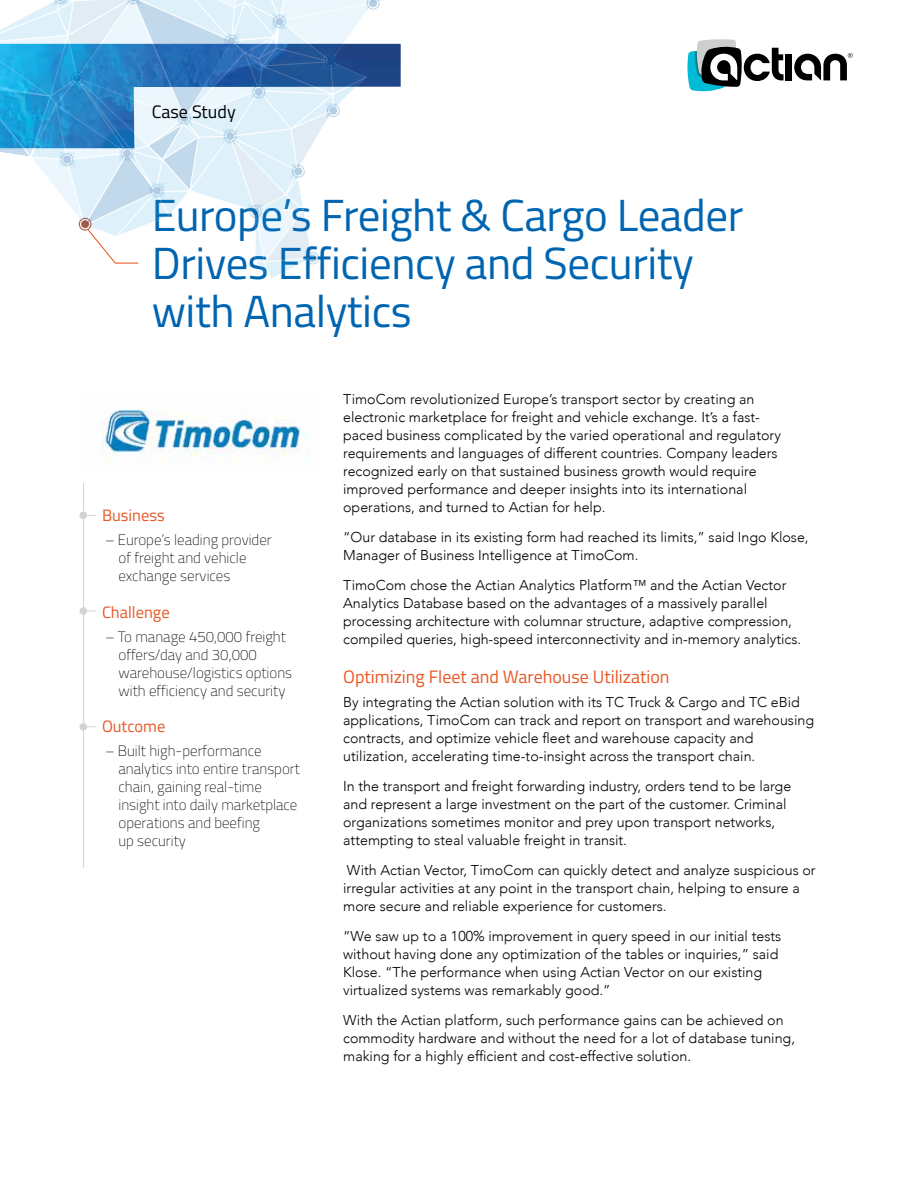
<style>
.page{position:relative;width:918px;height:1188px;background:#fff}
.page>*{position:absolute;margin:0;border:0;box-sizing:border-box;transform-origin:0 0}
.t1{font:45px/48px "Titillium Web";letter-spacing:-.01em;color:#0065b1}
.t2{font:18px "Titillium Web";color:#e95724}
.t3{font:18px "Titillium Web";color:#000}
.t4{font:16.5px "Titillium Web";color:#e95724}
.t5{font:100 15px/18px "Titillium Web";color:#000}
.t6{font:300 14.25px/18px "Avenir";color:#000}
</style>
<div class="page">
<svg style="left:79px;top:511px;width:16px;height:8px"></svg>
<svg style="left:79px;top:723px;width:16px;height:8px"></svg>
<svg style="left:79px;top:607px;width:16px;height:8px"></svg>
<hr style="left:83px;top:483px;width:1px;height:385px;background:#d1d3d4">
<img style="left:101px;top:409px;width:208px;height:53px">
<svg style="left:0;top:0;width:401px;height:278px"></svg>
<div style="left:786px;top:54px;width:6px;height:26px;background:#000"></div>
<svg style="left:794px;top:53px;width:59px;height:27px"></svg>
<svg style="left:687px;top:39px;width:97px;height:53px"></svg>
<p class="t3" style="left:152px;top:99px;width:85px">Case Study</p>
<h1 class="t1" style="left:152px;top:189px;width:593px">Europe’s Freight &amp; Cargo Leader<br>Drives Efficiency and Security with Analytics</h1>
<p class="t4" style="left:102px;top:503px;width:64px">Business</p>
<p class="t5" style="left:118px;top:530px;width:155px;text-indent:-14px">– Europe’s leading provider of freight and vehicle exchange services</p>
<p class="t4" style="left:102px;top:600px;width:69px">Challenge</p>
<p class="t5" style="left:118px;top:627px;width:175px;text-indent:-14px">– To manage 450,000 freight offers/day and 30,000 warehouse/logistics options with efficiency and security</p>
<p class="t4" style="left:102px;top:714px;width:65px">Outcome</p>
<p class="t5" style="left:118px;top:741px;width:183px;text-indent:-14px">– Built high-performance analytics into entire transport chain, gaining real-time insight into daily marketplace operations and beefing<br>up security</p>
<p class="t6" style="left:343px;top:390px;width:439px">TimoCom revolutionized Europe’s transport sector by creating an electronic marketplace for freight and vehicle exchange. It’s a fast&shy;paced business complicated by the varied operational and regulatory requirements and languages of different countries. Company leaders recognized early on that sustained business growth would require improved performance and deeper insights into its international operations, and turned to Actian for help.</p>
<p class="t6" style="left:343px;top:528px;width:467px">“Our database in its existing form had reached its limits,” said Ingo Klose,<br>Manager of Business Intelligence at TimoCom.</p>
<p class="t6" style="left:343px;top:576px;width:459px">TimoCom chose the Actian Analytics Platform™ and the Actian Vector Analytics Database based on the advantages of a massively parallel processing architecture with columnar structure, adaptive compression, compiled queries, high-speed interconnectivity and in-memory analytics.</p>
<p class="t2" style="left:343px;top:663px;width:328px">Optimizing Fleet and Warehouse Utilization</p>
<p class="t6" style="left:343px;top:693px;width:472px">By integrating the Actian solution with its TC Truck &amp; Cargo and TC eBid applications, TimoCom can track and report on transport and warehousing contracts, and optimize vehicle fleet and warehouse capacity and utilization, accelerating time-to-insight across the transport chain.</p>
<p class="t6" style="left:343px;top:777px;width:450px">In the transport and freight forwarding industry, orders tend to be large and represent a large investment on the part of the customer. Criminal organizations sometimes monitor and prey upon transport networks, attempting to steal valuable freight in transit.</p>
<p class="t6" style="left:343px;top:861px;width:474px">With Actian Vector, TimoCom can quickly detect and analyze suspicious or irregular activities at any point in the transport chain, helping to ensure a more secure and reliable experience for customers.</p>
<p class="t6" style="left:343px;top:927px;width:440px">“We saw up to a 100% improvement in query speed in our initial tests without having done any optimization of the tables or inquiries,” said Klose. “The performance when using Actian Vector on our existing virtualized systems was remarkably good.”</p>
<p class="t6" style="left:343px;top:1011px;width:453px">With the Actian platform, such performance gains can be achieved on commodity hardware and without the need for a lot of database tuning, making for a highly efficient and cost-effective solution.</p>
</div>
